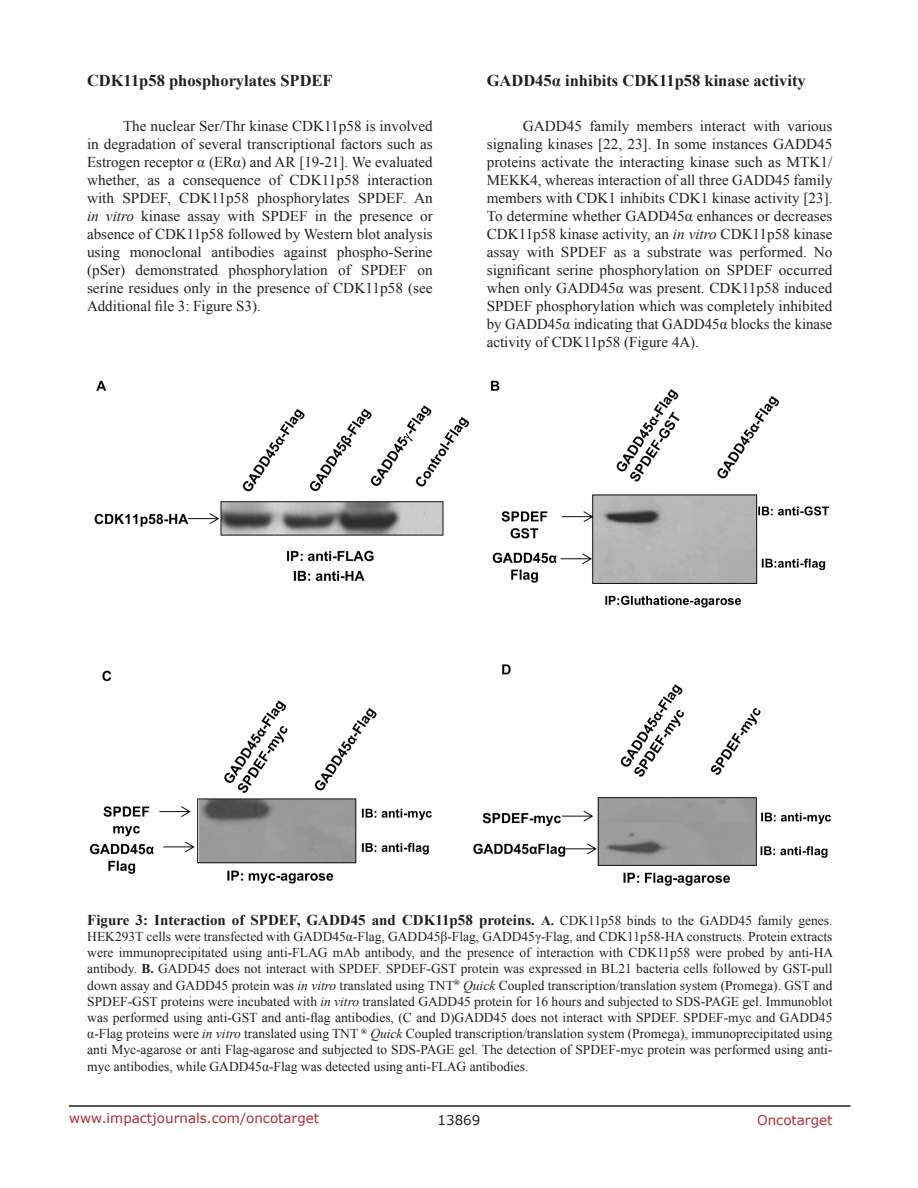
<style>
.page{position:relative;width:918px;height:1188px;background:#fff}
.page>*{position:absolute;margin:0;border:0;box-sizing:border-box;transform-origin:0 0}
.SubHeading{font:700 16.5px "Times New Roman";color:#221f22}
.BodyText{font:15px/18px "Times New Roman";color:#221f22;text-align:justify}
.FigureText{font:700 15px "Times New Roman";color:#221f22}
.FigureText-2{font:13.5px/16.2px "Times New Roman";color:#221f22;text-align:justify}
.t1{font:13.5px "Verdana";color:#ac2b31}
.t2{font:13.5px "Verdana";color:#221f22}
.s1{font-style:italic}
.s2{font-size:13.5px}
.s3{font-weight:400;font-size:13.5px}
.s4{font-weight:700}
</style>
<div class="page">
<hr style="left:69px;top:1105px;width:781px;height:2px;background:#231f20">
<img style="left:89px;top:380px;width:742px;height:506px">
<p class="SubHeading" style="left:87px;top:69px;width:247px">CDK11p58 phosphorylates SPDEF</p>
<p class="BodyText" style="left:87px;top:117px;width:347px;text-indent:36px">The nuclear Ser/Thr kinase CDK11p58 is involved in degradation of several transcriptional factors such as Estrogen receptor α (ERα) and AR [19-21]. We evaluated whether, as a consequence of CDK11p58 interaction with SPDEF, CDK11p58 phosphorylates SPDEF. An <span class="s1">in vitro</span> kinase assay with SPDEF in the presence or absence of CDK11p58 followed by Western blot analysis using monoclonal antibodies against phospho-Serine (pSer) demonstrated phosphorylation of SPDEF on serine residues only in the presence of CDK11p58 (see Additional file 3: Figure S3).</p>
<p class="SubHeading" style="left:487px;top:69px;width:321px">GADD45α inhibits CDK11p58 kinase activity</p>
<p class="BodyText" style="left:487px;top:117px;width:347px;text-indent:36px">GADD45 family members interact with various signaling kinases [22, 23]. In some instances GADD45 proteins activate the interacting kinase such as MTK1/ MEKK4, whereas interaction of all three GADD45 family members with CDK1 inhibits CDK1 kinase activity [23].<br>To determine whether GADD45α enhances or decreases CDK11p58 kinase activity, an <span class="s1">in vitro</span> CDK11p58 kinase assay with SPDEF as a substrate was performed. No significant serine phosphorylation on SPDEF occurred when only GADD45α was present. CDK11p58 induced SPDEF phosphorylation which was completely inhibited by GADD45α indicating that GADD45α blocks the kinase activity of CDK11p58 (Figure 4A).</p>
<p class="FigureText" style="left:87px;top:909px;width:747px">Figure 3: Interaction of SPDEF, GADD45 and CDK11p58 proteins. <span class="s2">A.</span> <span class="s3">CDK11p58 binds to the GADD45 family genes.</span></p>
<p class="FigureText-2" style="left:87px;top:928px;width:747px">HEK293T cells were transfected with GADD45α-Flag, GADD45β-Flag, GADD45γ-Flag, and CDK11p58-HA constructs. Protein extracts were immunoprecipitated using anti-FLAG mAb antibody, and the presence of interaction with CDK11p58 were probed by anti-HA antibody. <span class="s4">B.</span> GADD45 does not interact with SPDEF. SPDEF-GST protein was expressed in BL21 bacteria cells followed by GST-pull down assay and GADD45 protein was <span class="s1">in vitro</span> translated using TNT<sup>®</sup> <span class="s1">Quick</span> Coupled transcription/translation system (Promega). GST and SPDEF-GST proteins were incubated with <span class="s1">in vitro</span> translated GADD45 protein for 16 hours and subjected to SDS-PAGE gel. Immunoblot was performed using anti-GST and anti-flag antibodies, (C and D)GADD45 does not interact with SPDEF. SPDEF-myc and GADD45 α-Flag proteins were <span class="s1">in vitro</span> translated using TNT <sup>®</sup> <span class="s1">Quick</span> Coupled transcription/translation system (Promega), immunoprecipitated using anti Myc-agarose or anti Flag-agarose and subjected to SDS-PAGE gel. The detection of SPDEF-myc protein was performed using anti&shy;myc antibodies, while GADD45α-Flag was detected using anti-FLAG antibodies.</p>
<p class="t1" style="left:69px;top:1109px;width:252px">www.impactjournals.com/oncotarget</p>
<p class="t2" style="left:438px;top:1111px;width:44px">13869</p>
<p class="t1" style="left:757px;top:1111px;width:77px">Oncotarget</p>
</div>
